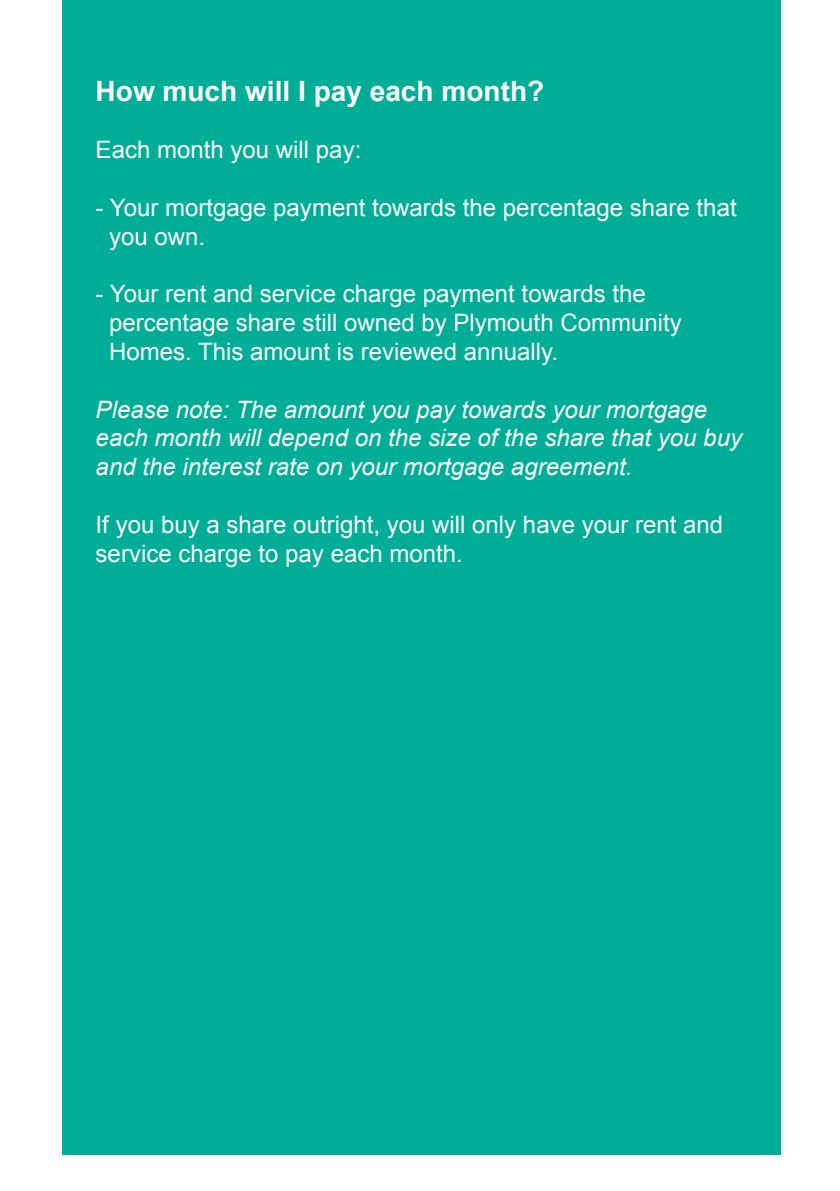
<style>
.page{position:relative;width:840px;height:1191px;background:#fff}
.page>*{position:absolute;margin:0;border:0;box-sizing:border-box;transform-origin:0 0}
.t1{font:700 28px "Arial";color:#fff}
.t2{font:24px/28.8px "Arial";color:#fff}
.t3{font:italic 24px/28.8px "Arial";color:#fff}
</style>
<div class="page">
<div style="left:62px;top:0;width:718px;height:1154px;background:#00ae97"></div>
<p class="t1" style="left:96px;top:72px;width:450px">How much will I pay each month?</p>
<p class="t2" style="left:96px;top:136px;width:267px">Each month you will pay:</p>
<p class="t2" style="left:109px;top:193px;width:628px;text-indent:-13px">- Your mortgage payment towards the percentage share that you own.</p>
<p class="t2" style="left:109px;top:280px;width:574px;text-indent:-13px">- Your rent and service charge payment towards the percentage share still owned by Plymouth Community<br>Homes. This amount is reviewed annually.</p>
<p class="t3" style="left:96px;top:395px;width:647px">Please note: The amount you pay towards your mortgage each month will depend on the size of the share that you buy and the interest rate on your mortgage agreement.</p>
<p class="t2" style="left:96px;top:510px;width:628px">If you buy a share outright, you will only have your rent and service charge to pay each month.</p>
</div>
